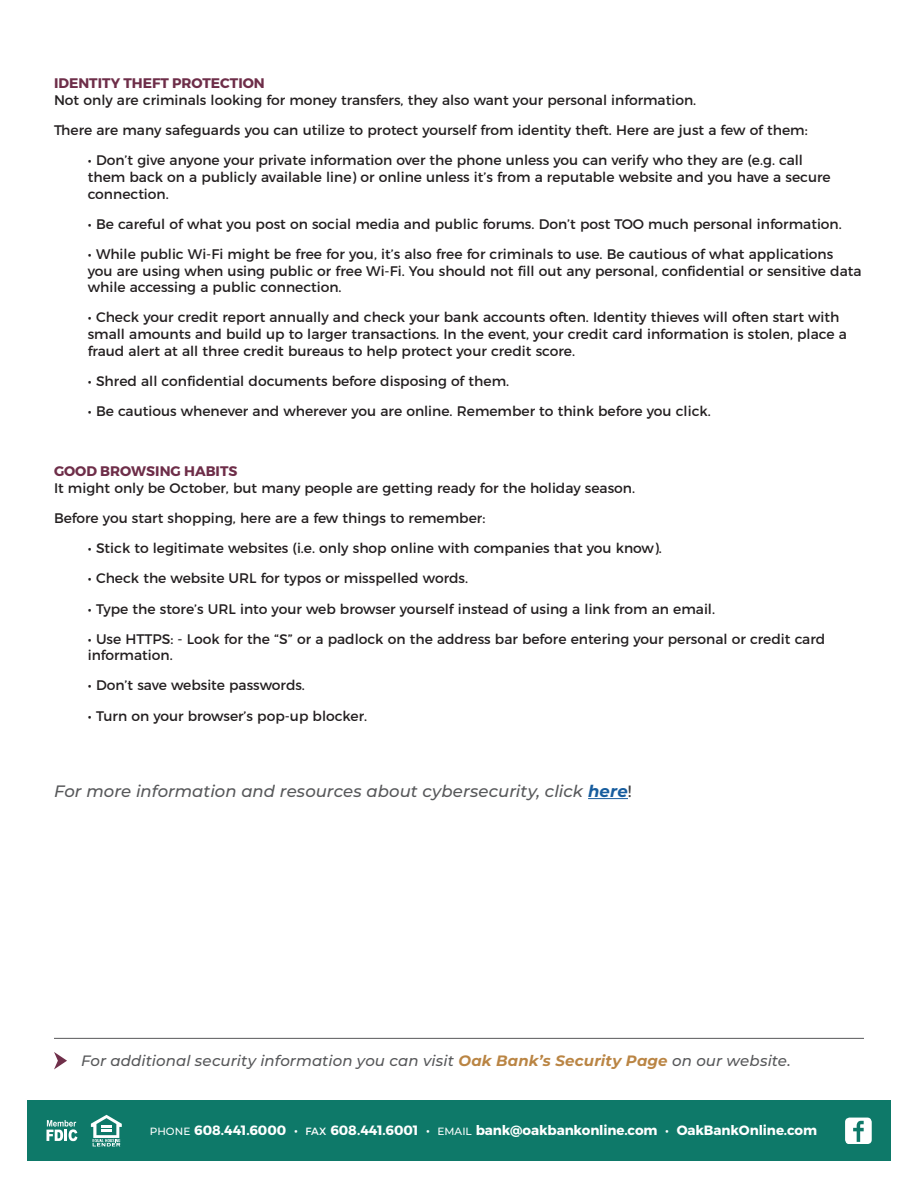
<style>
.page{position:relative;width:918px;height:1188px;background:#fff}
.page>*{position:absolute;margin:0;border:0;box-sizing:border-box;transform-origin:0 0}
.t1{font:italic 500 16.5px "Montserrat";color:#57585a}
.t2{font:italic 500 15px "Montserrat";letter-spacing:.005em;color:#57585a}
.t3{font:13.8px/16.6px "Montserrat";color:#231f20}
.t4{font:700 13.5px "Montserrat";letter-spacing:-.005em;color:#fff}
.s1{font-weight:700;color:#6e2e49}
.s2{font-weight:700;color:#175d9e}
.s3{font-weight:400;font-style:normal;color:#3e3e3f}
.s4{font-weight:700;color:#ba8544}
.s5{font-weight:500;font-size:10.5px}
.s6{font-weight:400}
.s7{font-weight:400;font-size:10.5px}
</style>
<div class="page">
<div style="left:27px;top:1100px;width:864px;height:61px;background:#0e7969"></div>
<svg style="left:46px;top:1120px;width:31px;height:21px"></svg>
<svg style="left:91px;top:1115px;width:31px;height:31px"></svg>
<div style="left:845px;top:1118px;width:27px;height:26px;background:#fff;border-radius:5px"></div>
<svg style="left:853px;top:1121px;width:11px;height:21px"></svg>
<svg style="left:54px;top:1052px;width:13px;height:17px"></svg>
<hr style="left:54px;top:1038px;width:810px;height:1px;background:#57585a">
<hr style="left:588px;top:798px;width:40px;height:1px;background:#175d9e">
<p class="t3" style="left:54px;top:74px;width:644px"><span class="s1">IDENTITY THEFT PROTECTION<br></span>Not only are criminals looking for money transfers, they also want your personal information.</p>
<p class="t3" style="left:54px;top:121px;width:755px">There are many safeguards you can utilize to protect yourself from identity theft. Here are just a few of them:</p>
<p class="t3" style="left:88px;top:151px;width:744px">• Don’t give anyone your private information over the phone unless you can verify who they are (e.g. call them back on a publicly available line) or online unless it’s from a reputable website and you have a secure connection.</p>
<p class="t3" style="left:88px;top:214px;width:756px">• Be careful of what you post on social media and public forums. Don’t post TOO much personal information.</p>
<p class="t3" style="left:88px;top:245px;width:775px">• While public Wi-Fi might be free for you, it’s also free for criminals to use. Be cautious of what applications<br>you are using when using public or free Wi-Fi. You should not fill out any personal, confidential or sensitive data while accessing a public connection.</p>
<p class="t3" style="left:88px;top:308px;width:761px">• Check your credit report annually and check your bank accounts often. Identity thieves will often start with small amounts and build up to larger transactions. In the event, your credit card information is stolen, place a fraud alert at all three credit bureaus to help protect your credit score.</p>
<p class="t3" style="left:88px;top:372px;width:423px">• Shred all confidential documents before disposing of them.</p>
<p class="t3" style="left:88px;top:402px;width:625px">• Be cautious whenever and wherever you are online. Remember to think before you click.</p>
<p class="t3" style="left:54px;top:462px;width:583px"><span class="s1">GOOD BROWSING HABITS<br></span>It might only be October, but many people are getting ready for the holiday season.</p>
<p class="t3" style="left:54px;top:509px;width:433px">Before you start shopping, here are a few things to remember:</p>
<p class="t3" style="left:88px;top:539px;width:576px">• Stick to legitimate websites (i.e. only shop online with companies that you know).</p>
<p class="t3" style="left:88px;top:569px;width:382px">• Check the website URL for typos or misspelled words.</p>
<p class="t3" style="left:88px;top:599px;width:629px">• Type the store’s URL into your web browser yourself instead of using a link from an email.</p>
<p class="t3" style="left:88px;top:629px;width:739px">• Use HTTPS: - Look for the “S” or a padlock on the address bar before entering your personal or credit card information.</p>
<p class="t3" style="left:88px;top:676px;width:219px">• Don’t save website passwords.</p>
<p class="t3" style="left:88px;top:706px;width:281px">• Turn on your browser’s pop-up blocker.</p>
<p class="t1" style="left:54px;top:780px;width:579px">For more information and resources about cybersecurity, click <span class="s2">here</span><span class="s3">!</span></p>
<p class="t2" style="left:81px;top:1051px;width:711px">For additional security information you can visit <span class="s4">Oak Bank’s Security Page</span> on our website.</p>
<p class="t4" style="left:150px;top:1122px;width:669px"><span class="s5">PHONE</span> 608.441.6000 <span class="s6">•</span> <span class="s7">FAX</span> 608.441.6001 <span class="s6">•</span> <span class="s5">EMAIL</span> bank@oakbankonline.com <span class="s6">•</span> OakBankOnline.com</p>
</div>
